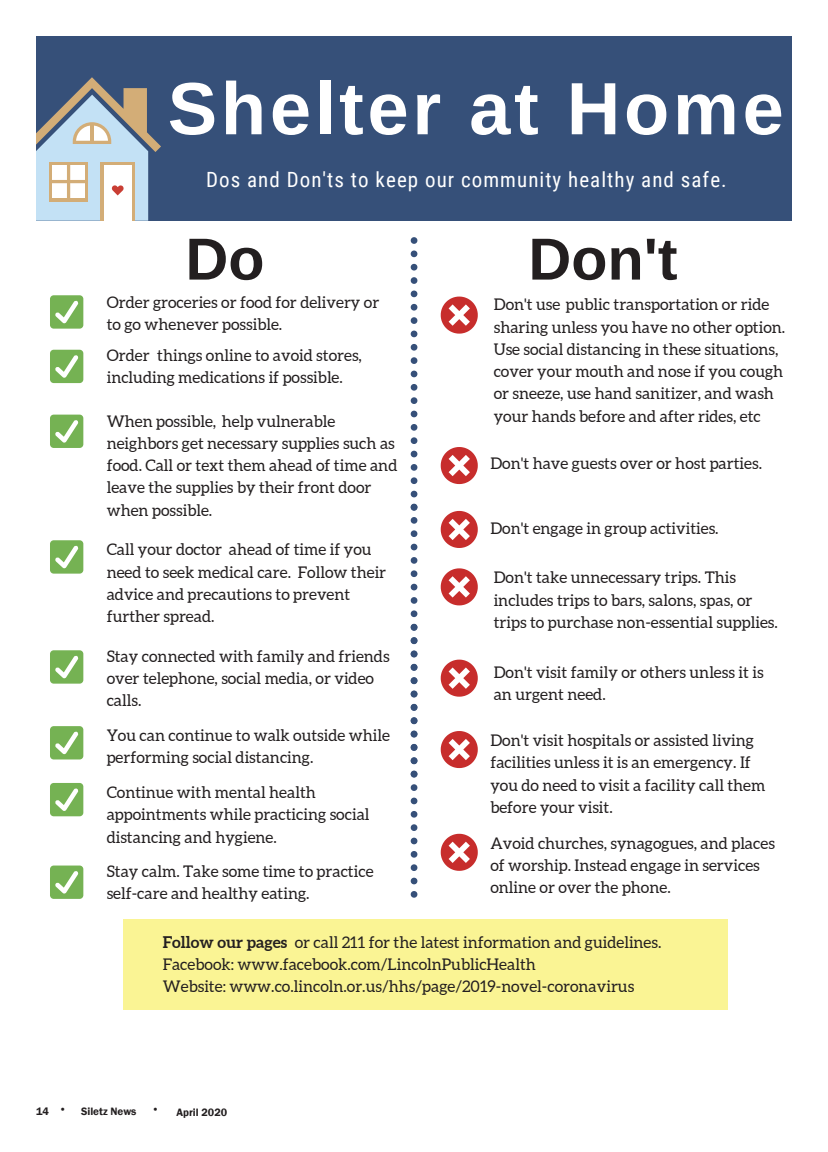
<style>
.page{position:relative;width:828px;height:1152px;background:#fff}
.page>*{position:absolute;margin:0;border:0;box-sizing:border-box;transform-origin:0 0}
.t1{font:700 74.1px "Arimo";letter-spacing:.05em;color:#fff}
.t2{font:700 59.3px "Arimo";color:#231f20}
.t3{font:21px "Roboto Condensed";letter-spacing:.05em;color:#fff}
.t4{font:16.1px/22.2px "Aleo";color:#231f20}
.t5{font:600 11px "Franklin Gothic";color:#231f20}
.s1{font-weight:700}
</style>
<div class="page">
<div style="left:36px;top:37px;width:756px;height:184px;background:#365079"></div>
<svg style="left:36px;top:77px;width:125px;height:144px"></svg>
<hr style="left:90px;top:124px;width:4px;height:18px;background:#d3ad77">
<svg style="left:411px;top:491px;width:6px;height:6px"></svg>
<svg style="left:411px;top:477px;width:6px;height:7px"></svg>
<svg style="left:411px;top:464px;width:6px;height:7px"></svg>
<svg style="left:411px;top:451px;width:6px;height:6px"></svg>
<svg style="left:411px;top:437px;width:6px;height:7px"></svg>
<svg style="left:411px;top:424px;width:6px;height:7px"></svg>
<svg style="left:411px;top:411px;width:6px;height:6px"></svg>
<svg style="left:411px;top:397px;width:6px;height:7px"></svg>
<svg style="left:411px;top:384px;width:6px;height:7px"></svg>
<svg style="left:411px;top:371px;width:6px;height:6px"></svg>
<svg style="left:411px;top:357px;width:6px;height:7px"></svg>
<svg style="left:411px;top:344px;width:6px;height:7px"></svg>
<svg style="left:411px;top:331px;width:6px;height:6px"></svg>
<svg style="left:411px;top:317px;width:6px;height:7px"></svg>
<svg style="left:411px;top:304px;width:6px;height:7px"></svg>
<svg style="left:411px;top:291px;width:6px;height:6px"></svg>
<svg style="left:411px;top:277px;width:6px;height:7px"></svg>
<svg style="left:411px;top:264px;width:6px;height:7px"></svg>
<svg style="left:411px;top:251px;width:6px;height:6px"></svg>
<svg style="left:411px;top:237px;width:6px;height:7px"></svg>
<svg style="left:411px;top:610px;width:6px;height:7px"></svg>
<svg style="left:411px;top:597px;width:6px;height:7px"></svg>
<svg style="left:411px;top:584px;width:6px;height:6px"></svg>
<svg style="left:411px;top:570px;width:6px;height:7px"></svg>
<svg style="left:411px;top:557px;width:6px;height:7px"></svg>
<svg style="left:411px;top:544px;width:6px;height:6px"></svg>
<svg style="left:411px;top:530px;width:6px;height:7px"></svg>
<svg style="left:411px;top:517px;width:6px;height:7px"></svg>
<svg style="left:411px;top:504px;width:6px;height:7px"></svg>
<svg style="left:441px;top:297px;width:37px;height:37px"></svg>
<div style="left:50px;top:295px;width:33px;height:34px;background:#75b253;border-radius:4px"></div>
<svg style="left:55px;top:300px;width:24px;height:23px"></svg>
<div style="left:50px;top:350px;width:33px;height:33px;background:#75b253;border-radius:4px"></div>
<svg style="left:55px;top:355px;width:24px;height:23px"></svg>
<div style="left:50px;top:415px;width:33px;height:33px;background:#75b253;border-radius:4px"></div>
<svg style="left:55px;top:420px;width:24px;height:23px"></svg>
<div style="left:123px;top:919px;width:605px;height:91px;background:#faf494"></div>
<svg style="left:411px;top:891px;width:6px;height:7px"></svg>
<svg style="left:411px;top:878px;width:6px;height:6px"></svg>
<svg style="left:411px;top:864px;width:6px;height:7px"></svg>
<svg style="left:411px;top:851px;width:6px;height:7px"></svg>
<svg style="left:411px;top:838px;width:6px;height:6px"></svg>
<svg style="left:411px;top:824px;width:6px;height:7px"></svg>
<svg style="left:411px;top:811px;width:6px;height:7px"></svg>
<svg style="left:411px;top:798px;width:6px;height:6px"></svg>
<svg style="left:411px;top:784px;width:6px;height:7px"></svg>
<svg style="left:411px;top:771px;width:6px;height:7px"></svg>
<svg style="left:411px;top:757px;width:6px;height:7px"></svg>
<svg style="left:411px;top:744px;width:6px;height:7px"></svg>
<svg style="left:411px;top:731px;width:6px;height:7px"></svg>
<svg style="left:411px;top:717px;width:6px;height:7px"></svg>
<svg style="left:411px;top:704px;width:6px;height:7px"></svg>
<svg style="left:411px;top:691px;width:6px;height:7px"></svg>
<svg style="left:411px;top:677px;width:6px;height:7px"></svg>
<svg style="left:411px;top:664px;width:6px;height:7px"></svg>
<svg style="left:411px;top:650px;width:6px;height:7px"></svg>
<svg style="left:411px;top:637px;width:6px;height:7px"></svg>
<svg style="left:411px;top:624px;width:6px;height:7px"></svg>
<div style="left:50px;top:540px;width:33px;height:34px;background:#75b253;border-radius:4px"></div>
<svg style="left:55px;top:545px;width:24px;height:23px"></svg>
<div style="left:50px;top:650px;width:33px;height:34px;background:#75b253;border-radius:4px"></div>
<svg style="left:55px;top:655px;width:24px;height:23px"></svg>
<div style="left:50px;top:726px;width:33px;height:33px;background:#75b253;border-radius:4px"></div>
<svg style="left:55px;top:731px;width:24px;height:23px"></svg>
<div style="left:50px;top:783px;width:33px;height:33px;background:#75b253;border-radius:4px"></div>
<svg style="left:55px;top:788px;width:24px;height:23px"></svg>
<div style="left:50px;top:866px;width:33px;height:33px;background:#75b253;border-radius:4px"></div>
<svg style="left:55px;top:871px;width:24px;height:23px"></svg>
<svg style="left:441px;top:447px;width:37px;height:37px"></svg>
<svg style="left:441px;top:511px;width:37px;height:37px"></svg>
<svg style="left:441px;top:568px;width:37px;height:37px"></svg>
<svg style="left:441px;top:660px;width:37px;height:37px"></svg>
<svg style="left:441px;top:731px;width:37px;height:37px"></svg>
<svg style="left:441px;top:834px;width:37px;height:37px"></svg>
<h1 class="t1" style="left:168px;top:68px;width:618px">Shelter at Home</h1>
<h3 class="t3" style="left:206px;top:165px;width:522px">Dos and Don'ts to keep our community healthy and safe.</h3>
<h2 class="t2" style="left:185px;top:226px;width:81px">Do</h2>
<h2 class="t2" style="left:528px;top:226px;width:151px">Don't</h2>
<p class="t4" style="left:107px;top:291px;width:274px">Order groceries or food for delivery or to go whenever possible.</p>
<p class="t4" style="left:107px;top:344px;width:257px">Order things online to avoid stores, including medications if possible.</p>
<p class="t4" style="left:107px;top:410px;width:292px">When possible, help vulnerable neighbors get necessary supplies such as food. Call or text them ahead of time and leave the supplies by their front door when possible.</p>
<p class="t4" style="left:107px;top:538px;width:281px">Call your doctor ahead of time if you need to seek medical care. Follow their advice and precautions to prevent further spread.</p>
<p class="t4" style="left:107px;top:645px;width:284px">Stay connected with family and friends over telephone, social media, or video calls.</p>
<p class="t4" style="left:107px;top:724px;width:285px">You can continue to walk outside while performing social distancing.</p>
<p class="t4" style="left:107px;top:781px;width:264px">Continue with mental health appointments while practicing social distancing and hygiene.</p>
<p class="t4" style="left:107px;top:860px;width:268px">Stay calm. Take some time to practice self-care and healthy eating.</p>
<p class="t4" style="left:494px;top:293px;width:293px">Don't use public transportation or ride sharing unless you have no other option.<br>Use social distancing in these situations, cover your mouth and nose if you cough or sneeze, use hand sanitizer, and wash your hands before and after rides, etc</p>
<p class="t4" style="left:490px;top:452px;width:273px">Don't have guests over or host parties.</p>
<p class="t4" style="left:490px;top:517px;width:230px">Don't engage in group activities.</p>
<p class="t4" style="left:494px;top:566px;width:286px">Don't take unnecessary trips. This includes trips to bars, salons, spas, or trips to purchase non-essential supplies.</p>
<p class="t4" style="left:494px;top:661px;width:271px">Don't visit family or others unless it is an urgent need.</p>
<p class="t4" style="left:490px;top:729px;width:277px">Don't visit hospitals or assisted living facilities unless it is an emergency. If you do need to visit a facility call them before your visit.</p>
<p class="t4" style="left:490px;top:832px;width:286px">Avoid churches, synagogues, and places of worship. Instead engage in services online or over the phone.</p>
<p class="t4" style="left:163px;top:931px;width:500px"><span class="s1">Follow our pages</span> or call 211 for the latest information and guidelines.<br>Facebook: www.facebook.com/LincolnPublicHealth<br>Website: www.co.lincoln.or.us/hhs/page/2019-novel-coronavirus</p>
<p class="t5" style="left:36px;top:1104px;width:32px">14 •</p>
<p class="t5" style="left:81px;top:1105px;width:57px">Siletz News</p>
<p class="t5" style="left:152px;top:1105px;width:77px">• April 2020</p>
</div>
